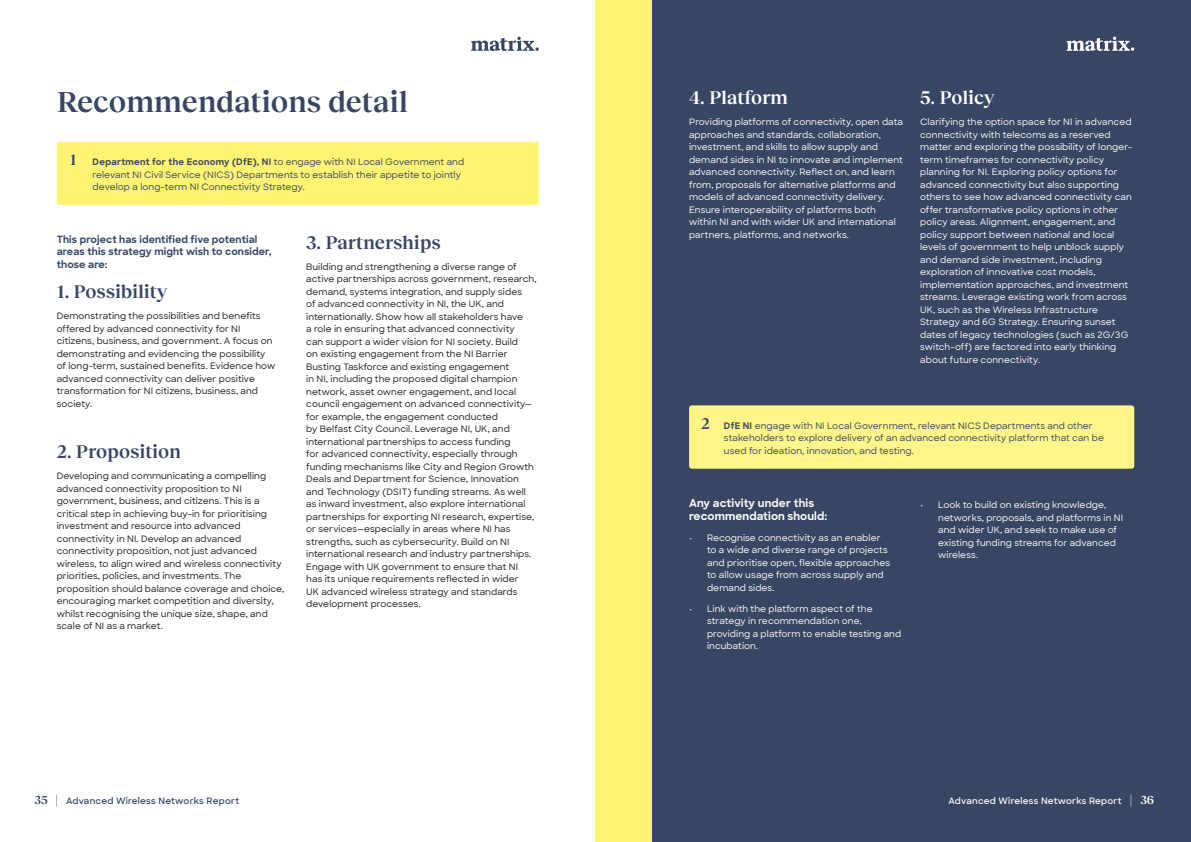
<style>
.page{position:relative;width:1191px;height:842px;background:#fff}
.page>*{position:absolute;margin:0;border:0;box-sizing:border-box;transform-origin:0 0}
.t1{font:600 30px "Reckless Neue";color:#384563}
.t2{font:600 19px "Reckless Neue";color:#384563}
.t3{font:600 19px "Reckless Neue";color:#fff}
.t4{font:700 11px/12.5px "Sharp Sans";letter-spacing:.01em;color:#fff}
.t5{font:700 10px/12.5px "Sharp Sans";letter-spacing:.01em;color:#384563}
.t6{font:500 9px/12.5px "Sharp Sans";letter-spacing:.01em;color:#231f20}
.t7{font:500 9px/12.5px "Sharp Sans";letter-spacing:.01em;color:#fff}
.t8{font:500 9px/12.5px "Sharp Sans";letter-spacing:.01em;color:#384563}
.t9{font:600 9px "Sharp Sans";letter-spacing:.03em;color:#384563}
.t10{font:600 9px "Sharp Sans";letter-spacing:.03em;color:#fff}
.s1{font-family:"Reckless Neue";font-weight:600;font-size:16px}
.s2{font-weight:700}
.s3{font-family:"Reckless Neue";font-size:12px}
</style>
<div class="page">
<svg style="left:471px;top:37px;width:68px;height:14px"></svg>
<div style="left:595px;top:0;width:596px;height:842px;background:#384563"></div>
<div style="left:595px;top:0;width:57px;height:842px;background:#fff573"></div>
<svg style="left:1066px;top:37px;width:68px;height:14px"></svg>
<div style="left:57px;top:142px;width:482px;height:63px;background:#fff573;border-radius:3px"></div>
<div style="left:689px;top:405px;width:445px;height:64px;background:#fff68a;border-radius:3px"></div>
<h1 class="t1" style="left:57px;top:80px;width:352px">Recommendations detail</h1>
<p class="t8" style="left:93px;top:155px;width:373px;text-indent:-23px"><span class="s1">1</span> <span class="s2">Department for the Economy (DfE), NI</span> to engage with NI Local Government and relevant NI Civil Service (NICS) Departments to establish their appetite to jointly develop a long-term NI Connectivity Strategy.</p>
<p class="t5" style="left:57px;top:233px;width:216px">This project has identified five potential areas this strategy might wish to consider, those are:</p>
<h2 class="t2" style="left:57px;top:278px;width:112px">1. Possibility</h2>
<p class="t6" style="left:57px;top:309px;width:220px">Demonstrating the possibilities and benefits offered by advanced connectivity for NI citizens, business, and government. A focus on demonstrating and evidencing the possibility of long-term, sustained benefits. Evidence how advanced connectivity can deliver positive transformation for NI citizens, business, and society.</p>
<h2 class="t2" style="left:57px;top:438px;width:126px">2. Proposition</h2>
<p class="t6" style="left:57px;top:469px;width:229px">Developing and communicating a compelling advanced connectivity proposition to NI government, business, and citizens. This is a critical step in achieving buy-in for prioritising investment and resource into advanced connectivity in NI. Develop an advanced connectivity proposition, not just advanced wireless, to align wired and wireless connectivity priorities, policies, and investments. The proposition should balance coverage and choice, encouraging market competition and diversity, whilst recognising the unique size, shape, and scale of NI as a market.</p>
<h2 class="t2" style="left:306px;top:229px;width:136px">3. Partnerships</h2>
<p class="t6" style="left:306px;top:260px;width:232px">Building and strengthening a diverse range of active partnerships across government, research, demand, systems integration, and supply sides<br>of advanced connectivity in NI, the UK, and internationally. Show how all stakeholders have<br>a role in ensuring that advanced connectivity<br>can support a wider vision for NI society. Build<br>on existing engagement from the NI Barrier Busting Taskforce and existing engagement<br>in NI, including the proposed digital champion network, asset owner engagement, and local council engagement on advanced connectivity— for example, the engagement conducted<br>by Belfast City Council. Leverage NI, UK, and international partnerships to access funding<br>for advanced connectivity, especially through funding mechanisms like City and Region Growth Deals and Department for Science, Innovation and Technology (DSIT) funding streams. As well as inward investment, also explore international partnerships for exporting NI research, expertise, or services—especially in areas where NI has strengths, such as cybersecurity. Build on NI international research and industry partnerships.<br>Engage with UK government to ensure that NI has its unique requirements reflected in wider<br>UK advanced wireless strategy and standards development processes.</p>
<h2 class="t3" style="left:689px;top:84px;width:100px">4. Platform</h2>
<p class="t7" style="left:689px;top:115px;width:215px">Providing platforms of connectivity, open data approaches and standards, collaboration, investment, and skills to allow supply and demand sides in NI to innovate and implement advanced connectivity. Reflect on, and learn from, proposals for alternative platforms and models of advanced connectivity delivery.<br>Ensure interoperability of platforms both within NI and with wider UK and international partners, platforms, and networks.</p>
<h2 class="t3" style="left:920px;top:84px;width:76px">5. Policy</h2>
<p class="t7" style="left:920px;top:115px;width:214px">Clarifying the option space for NI in advanced connectivity with telecoms as a reserved matter and exploring the possibility of longer&shy;term timeframes for connectivity policy planning for NI. Exploring policy options for advanced connectivity but also supporting others to see how advanced connectivity can offer transformative policy options in other policy areas. Alignment, engagement, and policy support between national and local levels of government to help unblock supply and demand side investment, including exploration of innovative cost models, implementation approaches, and investment streams. Leverage existing work from across UK, such as the Wireless Infrastructure Strategy and 6G Strategy. Ensuring sunset dates of legacy technologies (such as 2G/3G switch-off) are factored into early thinking about future connectivity.</p>
<p class="t8" style="left:724px;top:419px;width:381px;text-indent:-23px"><span class="s1">2</span> <span class="s2">DfE NI</span> engage with NI Local Government, relevant NICS Departments and other stakeholders to explore delivery of an advanced connectivity platform that can be used for ideation, innovation, and testing.</p>
<p class="t4" style="left:689px;top:497px;width:140px">Any activity under this recommendation should:</p>
<p class="t7" style="left:707px;top:531px;width:184px;text-indent:-18px">• Recognise connectivity as an enabler to a wide and diverse range of projects and prioritise open, flexible approaches to allow usage from across supply and demand sides.</p>
<p class="t7" style="left:707px;top:602px;width:196px;text-indent:-18px">• Link with the platform aspect of the strategy in recommendation one, providing a platform to enable testing and incubation.</p>
<p class="t7" style="left:938px;top:498px;width:186px;text-indent:-18px">• Look to build on existing knowledge, networks, proposals, and platforms in NI and wider UK, and seek to make use of existing funding streams for advanced wireless.</p>
<p class="t9" style="left:35px;top:794px;width:206px"><span class="s3">35 |</span> Advanced Wireless Networks Report</p>
<p class="t10" style="left:948px;top:794px;width:207px">Advanced Wireless Networks Report <span class="s3">| 36</span></p>
</div>
